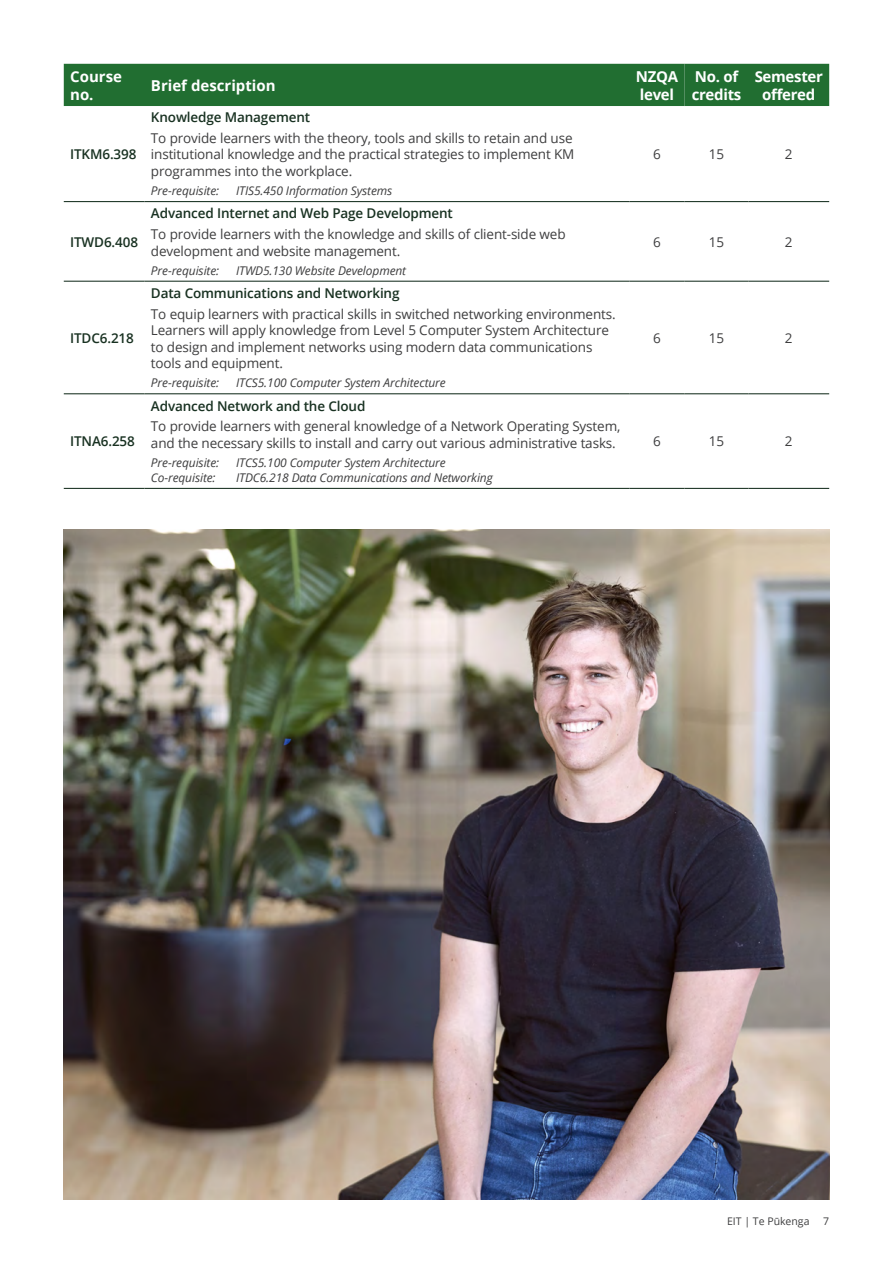
<style>
.page{position:relative;width:893px;height:1263px;background:#fff}
.page>*{position:absolute;margin:0;border:0;box-sizing:border-box;transform-origin:0 0}
.t1{font:700 15px/18px "Open Sans";letter-spacing:-.02em;color:#fff}
.t2{font:700 15px/18px "Open Sans";color:#fff}
.t3{font:13.5px/16.5px "Open Sans";letter-spacing:-.01em;color:#3e3e3f}
.t4{font:600 13.5px "Open Sans";letter-spacing:-.01em;color:#183121}
.t5{font:italic 12px "Open Sans";letter-spacing:-.01em;color:#3e3e3f}
.t6{font:10.5px "Open Sans";color:#3e3e3f}
</style>
<div class="page">
<div style="left:64px;top:64px;width:765px;height:42px;background:#216e31"></div>
<hr style="left:64px;top:201px;width:81px;height:1px;background:#183121">
<hr style="left:145px;top:201px;width:484px;height:1px;background:#183121">
<hr style="left:629px;top:201px;width:56px;height:1px;background:#183121">
<hr style="left:685px;top:201px;width:63px;height:1px;background:#183121">
<hr style="left:748px;top:201px;width:81px;height:1px;background:#183121">
<hr style="left:64px;top:281px;width:81px;height:1px;background:#183121">
<hr style="left:145px;top:281px;width:484px;height:1px;background:#183121">
<hr style="left:629px;top:281px;width:56px;height:1px;background:#183121">
<hr style="left:685px;top:281px;width:63px;height:1px;background:#183121">
<hr style="left:748px;top:281px;width:81px;height:1px;background:#183121">
<hr style="left:64px;top:393px;width:81px;height:1px;background:#183121">
<hr style="left:145px;top:393px;width:484px;height:1px;background:#183121">
<hr style="left:629px;top:393px;width:56px;height:1px;background:#183121">
<hr style="left:685px;top:393px;width:63px;height:1px;background:#183121">
<hr style="left:748px;top:393px;width:81px;height:1px;background:#183121">
<hr style="left:64px;top:488px;width:81px;height:1px;background:#183121">
<hr style="left:145px;top:488px;width:484px;height:1px;background:#183121">
<hr style="left:629px;top:488px;width:56px;height:1px;background:#183121">
<hr style="left:685px;top:488px;width:63px;height:1px;background:#183121">
<hr style="left:748px;top:488px;width:81px;height:1px;background:#183121">
<img style="left:64px;top:529px;width:765px;height:670px">
<p class="t2" style="left:70px;top:67px;width:53px">Course no.</p>
<p class="t2" style="left:151px;top:76px;width:126px">Brief description</p>
<p class="t1" style="left:636px;top:67px;width:44px">NZQA level</p>
<p class="t1" style="left:692px;top:67px;width:51px">No. of credits</p>
<p class="t1" style="left:755px;top:67px;width:70px;text-align:center">Semester offered</p>
<p class="t4" style="left:70px;top:145px;width:68px">ITKM6.398</p>
<p class="t4" style="left:151px;top:108px;width:161px">Knowledge Management</p>
<p class="t3" style="left:151px;top:129px;width:425px">To provide learners with the theory, tools and skills to retain and use institutional knowledge and the practical strategies to implement KM programmes into the workplace.</p>
<p class="t5" style="left:151px;top:183px;width:70px">Pre-requisite:</p>
<p class="t5" style="left:236px;top:183px;width:158px">ITIS5.450 Information Systems</p>
<p class="t3" style="left:653px;top:145px;width:9px">6</p>
<p class="t3" style="left:709px;top:145px;width:17px">15</p>
<p class="t3" style="left:785px;top:145px;width:9px">2</p>
<p class="t4" style="left:70px;top:232px;width:69px">ITWD6.408</p>
<p class="t4" style="left:151px;top:204px;width:303px">Advanced Internet and Web Page Development</p>
<p class="t3" style="left:151px;top:226px;width:416px">To provide learners with the knowledge and skills of client-side web development and website management.</p>
<p class="t5" style="left:151px;top:262px;width:70px">Pre-requisite:</p>
<p class="t5" style="left:236px;top:262px;width:172px">ITWD5.130 Website Development</p>
<p class="t3" style="left:653px;top:233px;width:9px">6</p>
<p class="t3" style="left:709px;top:233px;width:17px">15</p>
<p class="t3" style="left:785px;top:233px;width:9px">2</p>
<p class="t4" style="left:70px;top:328px;width:65px">ITDC6.218</p>
<p class="t4" style="left:151px;top:284px;width:250px">Data Communications and Networking</p>
<p class="t3" style="left:151px;top:305px;width:466px">To equip learners with practical skills in switched networking environments.<br>Learners will apply knowledge from Level 5 Computer System Architecture to design and implement networks using modern data communications tools and equipment.</p>
<p class="t5" style="left:151px;top:375px;width:70px">Pre-requisite:</p>
<p class="t5" style="left:236px;top:375px;width:211px">ITCS5.100 Computer System Architecture</p>
<p class="t3" style="left:653px;top:329px;width:9px">6</p>
<p class="t3" style="left:709px;top:329px;width:17px">15</p>
<p class="t3" style="left:785px;top:329px;width:9px">2</p>
<p class="t4" style="left:70px;top:432px;width:66px">ITNA6.258</p>
<p class="t4" style="left:151px;top:396px;width:216px">Advanced Network and the Cloud</p>
<p class="t3" style="left:151px;top:418px;width:471px">To provide learners with general knowledge of a Network Operating System, and the necessary skills to install and carry out various administrative tasks.</p>
<p class="t5" style="left:151px;top:454px;width:70px">Pre-requisite:</p>
<p class="t5" style="left:236px;top:454px;width:211px">ITCS5.100 Computer System Architecture</p>
<p class="t5" style="left:151px;top:469px;width:66px">Co-requisite:</p>
<p class="t5" style="left:236px;top:469px;width:258px">ITDC6.218 Data Communications and Networking</p>
<p class="t3" style="left:653px;top:433px;width:9px">6</p>
<p class="t3" style="left:709px;top:433px;width:17px">15</p>
<p class="t3" style="left:785px;top:433px;width:9px">2</p>
<p class="t6" style="left:727px;top:1214px;width:84px">EIT | Te Pūkenga</p>
<p class="t6" style="left:823px;top:1214px;width:8px">7</p>
</div>
